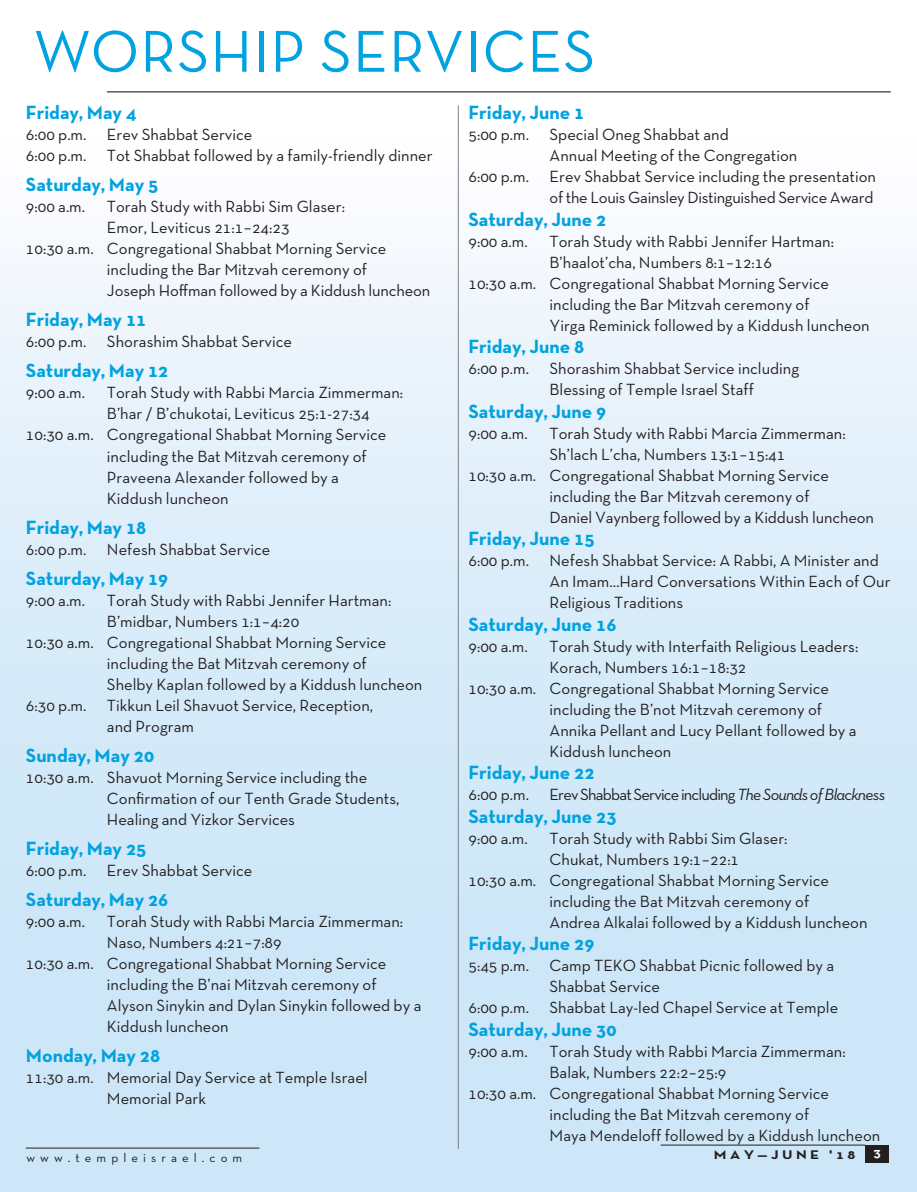
<style>
.page{position:relative;width:917px;height:1192px;background:#fff}
.page>*{position:absolute;margin:0;border:0;box-sizing:border-box;transform-origin:0 0}
.t1{font:60px "Neutra Text TF";letter-spacing:.02em;color:#00a2df}
.t2{font:700 19.5px "Neutra Text TF";color:#00a2df}
.t3{font:16.5px/21px "Neutra Text TF";color:#231f20}
.t4{font:16.5px "Neutra Text TF";letter-spacing:-.05em;color:#231f20}
.t5{font:16.5px "Neutra Text TF";letter-spacing:-.02em;color:#231f20}
.t6{font:700 13.5px "Neutraface Slab Text";color:#fff}
.t7{font:12.75px "Neutra Text TF";letter-spacing:.4em;color:#231f20}
.t8{font:700 12.75px "Neutra Text TF";letter-spacing:.225em;color:#231f20;scale:1.2 1}
.s1{font-style:italic}
</style>
<div class="page">
<div style="left:0;top:0;width:916px;height:1192px;background:linear-gradient(to bottom,#fffeff,#c1e1f6)"></div>
<hr style="left:107px;top:91px;width:783px;height:2px;background:#57585a">
<hr style="left:457px;top:105px;width:1px;height:1044px;background:#808285">
<div style="left:865px;top:1145px;width:23px;height:17px;background:#231f20"></div>
<hr style="left:660px;top:1145px;width:204px;height:1px;background:#231f20">
<hr style="left:26px;top:1148px;width:233px;height:1px;background:#231f20">
<h1 class="t1" style="left:34px;top:15px;width:563px">WORSHIP SERVICES</h1>
<p class="t2" style="left:26px;top:100px;width:112px">Friday, May 4</p>
<p class="t3" style="left:26px;top:124px;width:408px">6:00 p.m. Erev Shabbat Service<br>6:00 p.m. Tot Shabbat followed by a family-friendly dinner</p>
<p class="t2" style="left:26px;top:172px;width:134px">Saturday, May 5</p>
<p class="t3" style="left:26px;top:196px;width:61px">9:00 a.m.</p>
<p class="t3" style="left:107px;top:196px;width:239px">Torah Study with Rabbi Sim Glaser:</p>
<p class="t3" style="left:107px;top:217px;width:184px">Emor, Leviticus 21:1−24:23</p>
<p class="t3" style="left:26px;top:238px;width:362px">10:30 a.m. Congregational Shabbat Morning Service</p>
<p class="t3" style="left:107px;top:259px;width:261px">including the Bar Mitzvah ceremony of</p>
<p class="t3" style="left:107px;top:280px;width:325px">Joseph Hoffman followed by a Kiddush luncheon</p>
<p class="t2" style="left:26px;top:307px;width:122px">Friday, May 11</p>
<p class="t3" style="left:26px;top:331px;width:267px">6:00 p.m. Shorashim Shabbat Service</p>
<p class="t2" style="left:26px;top:359px;width:144px">Saturday, May 12</p>
<p class="t3" style="left:26px;top:382px;width:61px">9:00 a.m.</p>
<p class="t3" style="left:107px;top:382px;width:297px">Torah Study with Rabbi Marcia Zimmerman:</p>
<p class="t3" style="left:107px;top:403px;width:264px">B’har / B’chukotai, Leviticus 25:1-27:34</p>
<p class="t3" style="left:26px;top:424px;width:362px">10:30 a.m. Congregational Shabbat Morning Service</p>
<p class="t3" style="left:107px;top:445px;width:261px">including the Bat Mitzvah ceremony of</p>
<p class="t3" style="left:107px;top:466px;width:233px">Praveena Alexander followed by a</p>
<p class="t3" style="left:107px;top:487px;width:123px">Kiddush luncheon</p>
<p class="t2" style="left:26px;top:515px;width:122px">Friday, May 18</p>
<p class="t3" style="left:26px;top:538px;width:246px">6:00 p.m. Nefesh Shabbat Service</p>
<p class="t2" style="left:26px;top:566px;width:144px">Saturday, May 19</p>
<p class="t3" style="left:26px;top:589px;width:61px">9:00 a.m.</p>
<p class="t3" style="left:107px;top:589px;width:286px">Torah Study with Rabbi Jennifer Hartman:</p>
<p class="t3" style="left:107px;top:610px;width:194px">B’midbar, Numbers 1:1−4:20</p>
<p class="t3" style="left:26px;top:631px;width:362px">10:30 a.m. Congregational Shabbat Morning Service</p>
<p class="t3" style="left:107px;top:652px;width:261px">including the Bat Mitzvah ceremony of</p>
<p class="t3" style="left:107px;top:673px;width:317px">Shelby Kaplan followed by a Kiddush luncheon</p>
<p class="t3" style="left:26px;top:694px;width:348px">6:30 p.m. Tikkun Leil Shavuot Service, Reception,</p>
<p class="t3" style="left:107px;top:715px;width:88px">and Program</p>
<p class="t2" style="left:26px;top:743px;width:130px">Sunday, May 20</p>
<p class="t3" style="left:107px;top:766px;width:294px;text-indent:-81px">10:30 a.m. Shavuot Morning Service including the<br>Confirmation of our Tenth Grade Students,<br>Healing and Yizkor Services</p>
<p class="t2" style="left:26px;top:836px;width:122px">Friday, May 25</p>
<p class="t3" style="left:26px;top:860px;width:228px">6:00 p.m. Erev Shabbat Service</p>
<p class="t2" style="left:26px;top:887px;width:144px">Saturday, May 26</p>
<p class="t3" style="left:26px;top:911px;width:61px">9:00 a.m.</p>
<p class="t3" style="left:107px;top:911px;width:297px">Torah Study with Rabbi Marcia Zimmerman:</p>
<p class="t3" style="left:107px;top:932px;width:176px">Naso, Numbers 4:21−7:89</p>
<p class="t3" style="left:26px;top:953px;width:362px">10:30 a.m. Congregational Shabbat Morning Service</p>
<p class="t3" style="left:107px;top:974px;width:271px">including the B’nai Mitzvah ceremony of</p>
<p class="t3" style="left:107px;top:995px;width:316px">Alyson Sinykin and Dylan Sinykin followed by a</p>
<p class="t3" style="left:107px;top:1016px;width:123px">Kiddush luncheon</p>
<p class="t2" style="left:26px;top:1044px;width:136px">Monday, May 28</p>
<p class="t3" style="left:107px;top:1067px;width:262px;text-indent:-81px">11:30 a.m. Memorial Day Service at Temple Israel<br>Memorial Park</p>
<p class="t2" style="left:468px;top:100px;width:117px">Friday, June 1</p>
<p class="t3" style="left:468px;top:124px;width:262px">5:00 p.m. Special Oneg Shabbat and</p>
<p class="t3" style="left:549px;top:145px;width:249px">Annual Meeting of the Congregation</p>
<p class="t3" style="left:468px;top:166px;width:409px">6:00 p.m. Erev Shabbat Service including the presentation</p>
<p class="t5" style="left:549px;top:187px;width:325px">of the Louis Gainsley Distinguished Service Award</p>
<p class="t2" style="left:468px;top:207px;width:139px">Saturday, June 2</p>
<p class="t3" style="left:468px;top:230px;width:61px">9:00 a.m.</p>
<p class="t3" style="left:549px;top:230px;width:286px">Torah Study with Rabbi Jennifer Hartman:</p>
<p class="t3" style="left:549px;top:251px;width:224px">B’haalot’cha, Numbers 8:1−12:16</p>
<p class="t3" style="left:468px;top:272px;width:362px">10:30 a.m. Congregational Shabbat Morning Service</p>
<p class="t3" style="left:549px;top:293px;width:261px">including the Bar Mitzvah ceremony of</p>
<p class="t3" style="left:549px;top:314px;width:321px">Yirga Reminick followed by a Kiddush luncheon</p>
<p class="t2" style="left:468px;top:334px;width:117px">Friday, June 8</p>
<p class="t3" style="left:549px;top:358px;width:251px;text-indent:-81px">6:00 p.m. Shorashim Shabbat Service including<br>Blessing of Temple Israel Staff</p>
<p class="t2" style="left:468px;top:399px;width:139px">Saturday, June 9</p>
<p class="t3" style="left:468px;top:422px;width:61px">9:00 a.m.</p>
<p class="t3" style="left:549px;top:422px;width:297px">Torah Study with Rabbi Marcia Zimmerman:</p>
<p class="t3" style="left:549px;top:443px;width:237px">Sh’lach L’cha, Numbers 13:1−15:41</p>
<p class="t3" style="left:468px;top:464px;width:362px">10:30 a.m. Congregational Shabbat Morning Service</p>
<p class="t3" style="left:549px;top:485px;width:261px">including the Bar Mitzvah ceremony of</p>
<p class="t3" style="left:549px;top:506px;width:326px">Daniel Vaynberg followed by a Kiddush luncheon</p>
<p class="t2" style="left:468px;top:526px;width:127px">Friday, June 15</p>
<p class="t3" style="left:549px;top:550px;width:342px;text-indent:-81px">6:00 p.m. Nefesh Shabbat Service: A Rabbi, A Minister and<br>An Imam…Hard Conversations Within Each of Our<br>Religious Traditions</p>
<p class="t2" style="left:468px;top:612px;width:149px">Saturday, June 16</p>
<p class="t3" style="left:468px;top:635px;width:61px">9:00 a.m.</p>
<p class="t3" style="left:549px;top:635px;width:310px">Torah Study with Interfaith Religious Leaders:</p>
<p class="t3" style="left:549px;top:656px;width:198px">Korach, Numbers 16:1−18:32</p>
<p class="t3" style="left:468px;top:677px;width:362px">10:30 a.m. Congregational Shabbat Morning Service</p>
<p class="t3" style="left:549px;top:698px;width:274px">including the B’not Mitzvah ceremony of</p>
<p class="t3" style="left:549px;top:719px;width:308px">Annika Pellant and Lucy Pellant followed by a</p>
<p class="t3" style="left:549px;top:740px;width:123px">Kiddush luncheon</p>
<p class="t2" style="left:468px;top:760px;width:127px">Friday, June 22</p>
<p class="t4" style="left:468px;top:784px;width:418px">6:00 p.m. Erev Shabbat Service including <span class="s1">The Sounds of Blackness</span></p>
<p class="t2" style="left:468px;top:804px;width:149px">Saturday, June 23</p>
<p class="t3" style="left:468px;top:827px;width:61px">9:00 a.m.</p>
<p class="t3" style="left:549px;top:827px;width:239px">Torah Study with Rabbi Sim Glaser:</p>
<p class="t3" style="left:549px;top:848px;width:191px">Chukat, Numbers 19:1−22:1</p>
<p class="t3" style="left:468px;top:869px;width:362px">10:30 a.m. Congregational Shabbat Morning Service</p>
<p class="t3" style="left:549px;top:890px;width:261px">including the Bat Mitzvah ceremony of</p>
<p class="t3" style="left:549px;top:911px;width:319px">Andrea Alkalai followed by a Kiddush luncheon</p>
<p class="t2" style="left:468px;top:931px;width:127px">Friday, June 29</p>
<p class="t3" style="left:468px;top:955px;width:367px">5:45 p.m. Camp TEKO Shabbat Picnic followed by a</p>
<p class="t3" style="left:549px;top:976px;width:112px">Shabbat Service</p>
<p class="t3" style="left:468px;top:997px;width:371px">6:00 p.m. Shabbat Lay-led Chapel Service at Temple</p>
<p class="t2" style="left:468px;top:1017px;width:149px">Saturday, June 30</p>
<p class="t3" style="left:468px;top:1040px;width:61px">9:00 a.m.</p>
<p class="t3" style="left:549px;top:1040px;width:297px">Torah Study with Rabbi Marcia Zimmerman:</p>
<p class="t3" style="left:549px;top:1061px;width:178px">Balak, Numbers 22:2−25:9</p>
<p class="t3" style="left:468px;top:1082px;width:362px">10:30 a.m. Congregational Shabbat Morning Service</p>
<p class="t3" style="left:549px;top:1103px;width:261px">including the Bat Mitzvah ceremony of</p>
<p class="t3" style="left:549px;top:1124px;width:332px">Maya Mendeloff followed by a Kiddush luncheon</p>
<p class="t8" style="left:713px;top:1146px;width:119px">MAY—JUNE '18</p>
<p class="t6" style="left:873px;top:1144px;width:9px">3</p>
<p class="t7" style="left:26px;top:1149px;width:217px">www.templeisrael.com</p>
</div>
